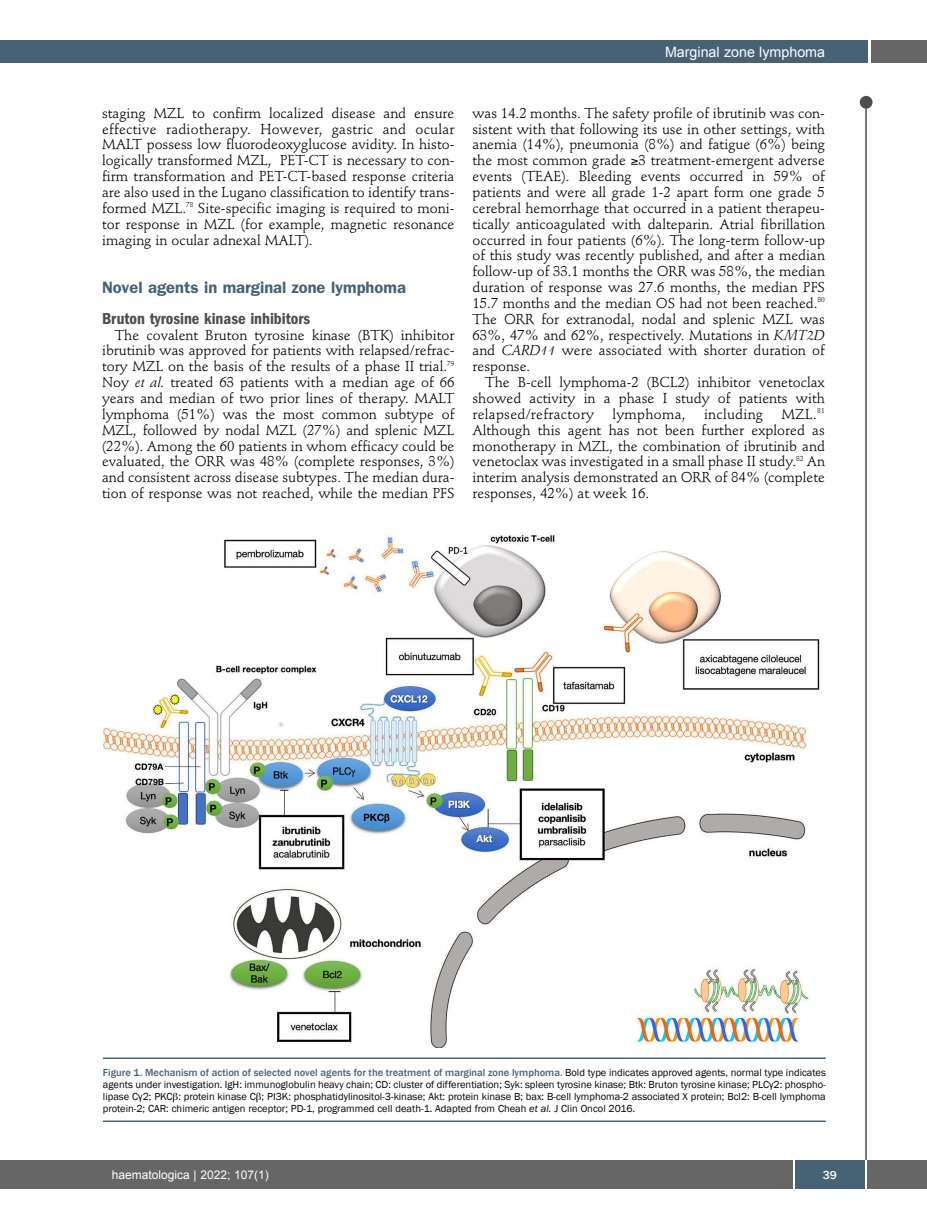
<style>
.page{position:relative;width:927px;height:1225px;background:#fff}
.page>*{position:absolute;margin:0;border:0;box-sizing:border-box;transform-origin:0 0}
.t1{font:600 16.5px "Franklin Gothic";color:#466274}
.t2{font:600 condensed 16.5px "Franklin Gothic";color:#4d4d4d}
.t3{font:14.25px/15.9px "Stempel Schneidler";color:#000;text-align:justify}
.t4{font:14.25px "Arial";color:#fff}
.t5{font:14.25px "Stempel Schneidler";letter-spacing:.02em;color:#000}
.t6{font:12px "Arial";color:#fff}
.t7{font:500 12px "Franklin Gothic";color:#fff}
.t8{font:10.5px/12px "Franklin Gothic";color:#000;text-align:justify}
.s1{font-style:italic}
.s2{font-weight:500;color:#466274}
</style>
<div class="page">
<div style="left:860px;top:96px;width:12px;height:13px;background:#4d4d4d;border-radius:50%"></div>
<hr style="left:865px;top:98px;width:2px;height:1062px;background:#4d4d4d">
<div style="left:871px;top:40px;width:56px;height:22px;background:#666"></div>
<div style="left:18px;top:40px;width:849px;height:22px;background:#466274"></div>
<div style="left:17px;top:1160px;width:910px;height:28px;background:#666"></div>
<div style="left:795px;top:1160px;width:70px;height:28px;background:#466274"></div>
<hr style="left:793px;top:1160px;width:2px;height:28px;background:#fff">
<hr style="left:865px;top:1160px;width:2px;height:28px;background:#fff">
<div style="left:0;top:40px;width:19px;height:22px;background:#466274"></div>
<div style="left:0;top:1160px;width:18px;height:28px;background:#666"></div>
<img style="left:103px;top:535px;width:717px;height:512px">
<hr style="left:103px;top:1057px;width:723px;height:2px;background:#466274">
<hr style="left:103px;top:1120px;width:723px;height:2px;background:#466274">
<p class="t4" style="left:665px;top:44px;width:161px">Marginal zone lymphoma</p>
<p class="t3" style="left:102px;top:106px;width:354px">staging MZL to confirm localized disease and ensure effective radiotherapy. However, gastric and ocular MALT possess low fluorodeoxyglucose avidity. In histo&shy;logically transformed MZL, PET-CT is necessary to con&shy;firm transformation and PET-CT-based response criteria are also used in the Lugano classification to identify trans&shy;formed MZL.<sup>78</sup> Site-specific imaging is required to moni&shy;tor response in MZL (for example, magnetic resonance imaging in ocular adnexal MALT).</p>
<p class="t1" style="left:102px;top:281px;width:305px">Novel agents in marginal zone lymphoma</p>
<p class="t2" style="left:102px;top:313px;width:210px">Bruton tyrosine kinase inhibitors</p>
<p class="t3" style="left:102px;top:328px;width:354px;text-indent:13px">The covalent Bruton tyrosine kinase (BTK) inhibitor ibrutinib was approved for patients with relapsed/refrac&shy;tory MZL on the basis of the results of a phase II trial.<sup>79<br></sup>Noy <span class="s1">et al.</span> treated 63 patients with a median age of 66 years and median of two prior lines of therapy. MALT lymphoma (51%) was the most common subtype of MZL, followed by nodal MZL (27%) and splenic MZL (22%). Among the 60 patients in whom efficacy could be evaluated, the ORR was 48% (complete responses, 3%) and consistent across disease subtypes. The median dura&shy;tion of response was not reached, while the median PFS</p>
<p class="t3" style="left:472px;top:106px;width:354px">was 14.2 months. The safety profile of ibrutinib was con&shy;sistent with that following its use in other settings, with anemia (14%), pneumonia (8%) and fatigue (6%) being the most common grade ≥3 treatment-emergent adverse events (TEAE). Bleeding events occurred in 59% of patients and were all grade 1-2 apart form one grade 5 cerebral hemorrhage that occurred in a patient therapeu&shy;tically anticoagulated with dalteparin. Atrial fibrillation occurred in four patients (6%). The long-term follow-up of this study was recently published, and after a median follow-up of 33.1 months the ORR was 58%, the median duration of response was 27.6 months, the median PFS 15.7 months and the median OS had not been reached.<sup>80<br></sup>The ORR for extranodal, nodal and splenic MZL was 63%, 47% and 62%, respectively. Mutations in <span class="s1">KMT2D </span>and <span class="s1">CARD11</span> were associated with shorter duration of response.</p>
<p class="t3" style="left:472px;top:376px;width:354px;text-indent:13px">The B-cell lymphoma-2 (BCL2) inhibitor venetoclax showed activity in a phase I study of patients with relapsed/refractory</p>
<p class="t5" style="left:612px;top:408px;width:75px">lymphoma,</p>
<p class="t5" style="left:704px;top:408px;width:61px">including</p>
<p class="t3" style="left:472px;top:407px;width:354px;text-indent:309px">MZL.<sup>81<br></sup>Although this agent has not been further explored as monotherapy in MZL, the combination of ibrutinib and venetoclax was investigated in a small phase II study.<sup>82</sup> An interim analysis demonstrated an ORR of 84% (complete responses, 42%) at week 16.</p>
<p class="t8" style="left:103px;top:1066px;width:724px"><span class="s2">Figure 1. Mechanism of action of selected novel agents for the treatment of marginal zone lymphoma.</span> Bold type indicates approved agents, normal type indicates agents under investigation. IgH: immunoglobulin heavy chain; CD: cluster of differentiation; Syk: spleen tyrosine kinase; Btk: Bruton tyrosine kinase; PLCγ2: phospho&shy;lipase Cγ2; PKC : protein kinase C ; PI3K: phosphatidylinositol-3-kinase; Akt: protein kinase B; bax: B-cell lymphoma-2 associated X protein; Bcl2: B-cell lymphoma protein-2; CAR: chimeric antigen receptor; PD-1, programmed cell death-1. Adapted from Cheah <span class="s1">et al.</span> J Clin Oncol 2016.</p>
<p class="t6" style="left:112px;top:1168px;width:158px">haematologica | 2022; 107(1)</p>
<p class="t7" style="left:823px;top:1167px;width:16px">39</p>
</div>
